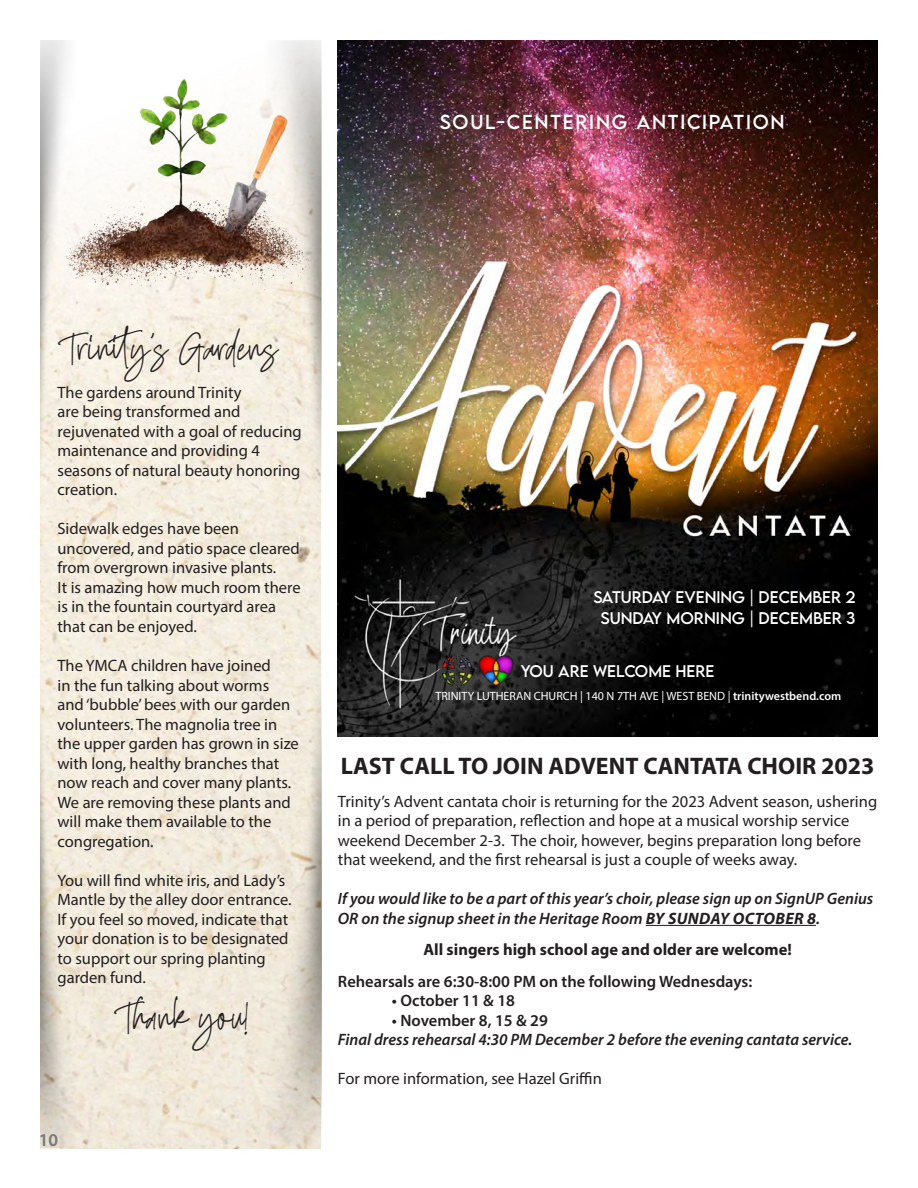
<style>
.page{position:relative;width:918px;height:1188px;background:#fff}
.page>*{position:absolute;margin:0;border:0;box-sizing:border-box;transform-origin:0 0}
.t1{font:33px "Alistonde";color:#231f20}
.t2{font:700 24px "Myriad Pro";color:#231f20}
.t3{font:18px "LEMONMILK";letter-spacing:.1em;color:#fff}
.t4{font:600 18px "Myriad Pro";color:#76787b}
.t5{font:16.5px/19.5px "Myriad Pro";color:#231f20}
.t6{font:italic 600 16.5px/19.5px "Myriad Pro";color:#231f20}
.t7{font:600 16.5px "Myriad Pro";color:#231f20}
.t8{font:700 16.5px "Myriad Pro";color:#231f20}
.t9{font:15px "LEMONMILK";color:#fff}
.t10{font:12px "Myriad Pro";color:#fff}
.s1{font-weight:600}
.s2{font-weight:700}
</style>
<div class="page">
<img style="left:40px;top:293px;width:216px;height:855px">
<img style="left:40px;top:40px;width:48px;height:1107px">
<img style="left:256px;top:40px;width:66px;height:1109px">
<hr style="left:646px;top:925px;width:170px;height:1px;background:#231f20">
<img style="left:338px;top:40px;width:540px;height:697px">
<img style="left:478px;top:654px;width:35px;height:33px">
<img style="left:441px;top:654px;width:32px;height:33px">
<img style="left:62px;top:47px;width:248px;height:246px">
<p class="t3" style="left:440px;top:110px;width:28px">SOUL</p>
<p class="t3" style="left:497px;top:110px;width:289px">-CENTERING ANTICIPATION</p>
<p class="t1" style="left:58px;top:328px;width:222px">Trinity’s Gardens</p>
<p class="t5" style="left:58px;top:382px;width:246px">The gardens around Trinity<br>are being transformed and rejuvenated with a goal of reducing maintenance and providing 4 seasons of natural beauty honoring creation.</p>
<p class="t5" style="left:58px;top:519px;width:244px">Sidewalk edges have been uncovered, and patio space cleared from overgrown invasive plants.</p>
<p class="t5" style="left:58px;top:577px;width:245px">It is amazing how much room there is in the fountain courtyard area that can be enjoyed.</p>
<p class="t5" style="left:58px;top:655px;width:243px">The YMCA children have joined<br>in the fun talking about worms and ‘bubble’ bees with our garden volunteers. The magnolia tree in the upper garden has grown in size with long, healthy branches that now reach and cover many plants.<br>We are removing these plants and will make them available to the congregation.</p>
<p class="t5" style="left:58px;top:870px;width:236px">You will find white iris, and Lady’s<br>Mantle by the alley door entrance.<br>If you feel so moved, indicate that your donation is to be designated to support our spring planting garden fund.</p>
<p class="t1" style="left:114px;top:997px;width:136px">Thank you!</p>
<p class="t4" style="left:39px;top:1128px;width:21px">10</p>
<p class="t9" style="left:593px;top:587px;width:264px">SATURDAY EVENING | DECEMBER 2</p>
<p class="t9" style="left:600px;top:608px;width:257px">SUNDAY MORNING | DECEMBER 3</p>
<p class="t9" style="left:521px;top:662px;width:195px">YOU ARE WELCOME HERE</p>
<p class="t10" style="left:435px;top:688px;width:407px">TRINITY LUTHERAN CHURCH | 140 N 7TH AVE | WEST BEND | <span class="s1">trinitywestbend.com</span></p>
<p class="t2" style="left:341px;top:750px;width:535px">LAST CALL TO JOIN ADVENT CANTATA CHOIR 2023</p>
<p class="t5" style="left:338px;top:791px;width:541px">Trinity’s Advent cantata choir is returning for the 2023 Advent season, ushering in a period of preparation, reflection and hope at a musical worship service weekend December 2-3. The choir, however, begins preparation long before that weekend, and the first rehearsal is just a couple of weeks away.</p>
<p class="t6" style="left:338px;top:889px;width:537px">If you would like to be a part of this year’s choir, please sign up on SignUP Genius<br>OR on the signup sheet in the Heritage Room <span class="s2">BY SUNDAY OCTOBER 8</span>.</p>
<p class="t8" style="left:424px;top:939px;width:370px">All singers high school age and older are welcome!</p>
<p class="t7" style="left:338px;top:971px;width:416px">Rehearsals are 6:30-8:00 PM on the following Wednesdays:</p>
<p class="t7" style="left:392px;top:990px;width:125px">• October 11 &amp; 18</p>
<p class="t7" style="left:392px;top:1010px;width:158px">• November 8, 15 &amp; 29</p>
<p class="t6" style="left:338px;top:1030px;width:516px">Final dress rehearsal 4:30 PM December 2 before the evening cantata service.</p>
<p class="t5" style="left:338px;top:1069px;width:265px">For more information, see Hazel Griffin</p>
</div>
